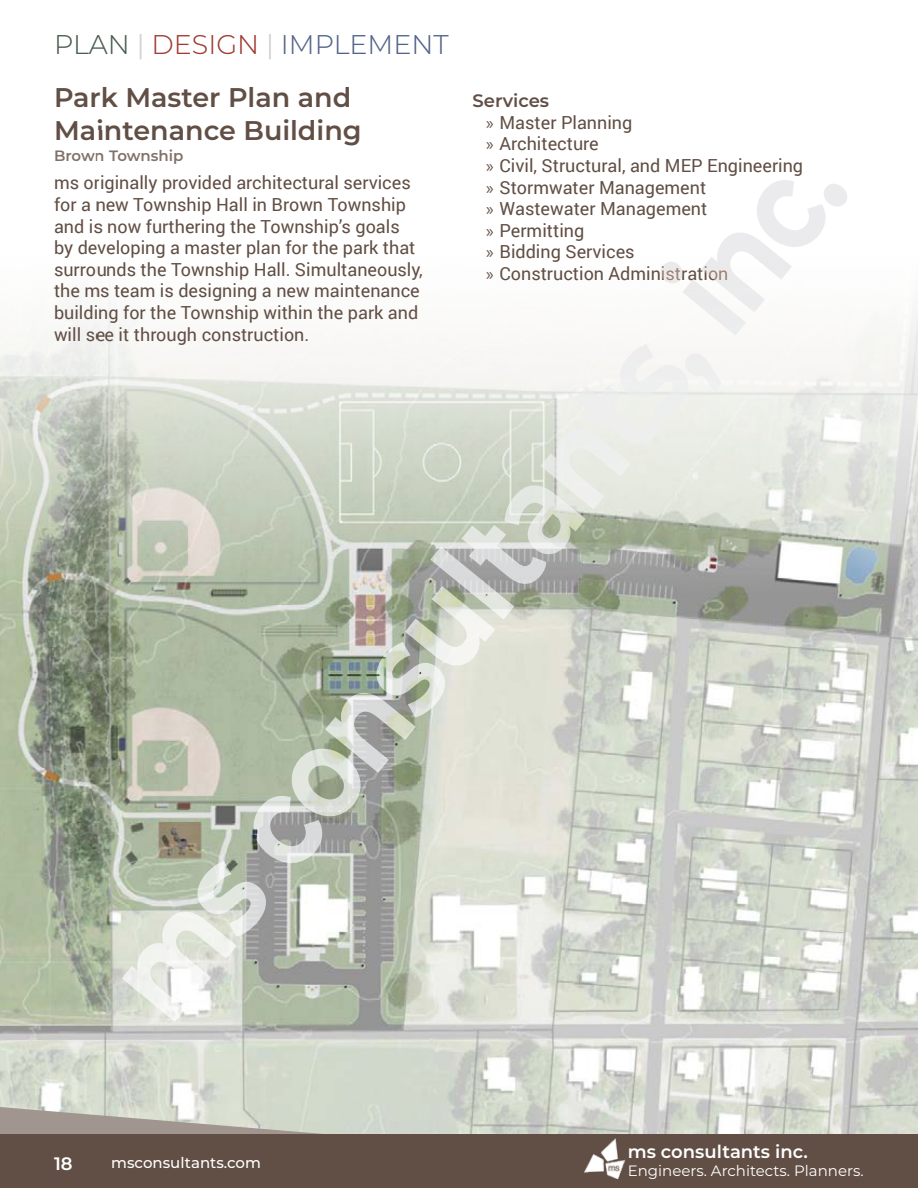
<style>
.page{position:relative;width:918px;height:1188px;background:#fff}
.page>*{position:absolute;margin:0;border:0;box-sizing:border-box;transform-origin:0 0}
.t1{font:700 127.5px "Montserrat";color:#e6e7e9;scale:.85 1}
.Subheader{font:600 27px/53.6px "Montserrat";color:#614e44}
.Text{font:18px/21.6px "Roboto";color:#614e44}
.t2{font:600 18px "Montserrat";color:#fff}
.Subheader-2{font:600 18px "Montserrat";color:#614e44}
.t3{font:15px "Montserrat";color:#fff}
.t4{font:500 15px "Montserrat";color:#fff}
.Location{font:600 15px "Montserrat";color:#817169}
.s1{font-weight:300;color:#475e50}
.s2{font-weight:300;color:#d7d3d0}
.s3{font-weight:300;color:#a53930}
.s4{font-weight:300;color:#50648c}
.s5{font-family:"Myriad Pro"}
</style>
<div class="page">
<div style="left:0;top:1134px;width:918px;height:54px;background:#614e44"></div>
<img style="left:584px;top:1139px;width:42px;height:39px">
<img style="left:0;top:302px;width:918px;height:832px">
<svg style="left:0;top:1107px;width:324px;height:27px;background:#bbb8af"></svg>
<h2 class="Subheader" style="left:54px;top:16px;width:396px"><span class="s1">PLAN</span> <span class="s2">|</span> <span class="s3">DESIGN</span> <span class="s2">|</span> <span class="s4">IMPLEMENT<br></span>Park Master Plan and</h2>
<p class="Subheader" style="left:54px;top:102px;width:309px">Maintenance Building</p>
<p class="Location" style="left:54px;top:145px;width:131px">Brown Township</p>
<p class="Text" style="left:54px;top:172px;width:370px">ms originally provided architectural services for a new Township Hall in Brown Township and is now furthering the Township’s goals by developing a master plan for the park that surrounds the Township Hall. Simultaneously, the ms team is designing a new maintenance building for the Township within the park and will see it through construction.</p>
<p class="Subheader-2" style="left:472px;top:88px;width:78px">Services</p>
<p class="Text" style="left:486px;top:111px;width:148px"><span class="s5">»</span> Master Planning</p>
<p class="Text" style="left:486px;top:132px;width:114px"><span class="s5">»</span> Architecture</p>
<p class="Text" style="left:486px;top:154px;width:319px"><span class="s5">»</span> Civil, Structural, and MEP Engineering</p>
<p class="Text" style="left:486px;top:176px;width:222px"><span class="s5">»</span> Stormwater Management</p>
<p class="Text" style="left:486px;top:197px;width:223px"><span class="s5">»</span> Wastewater Management</p>
<p class="Text" style="left:486px;top:219px;width:100px"><span class="s5">»</span> Permitting</p>
<p class="Text" style="left:486px;top:240px;width:150px"><span class="s5">»</span> Bidding Services</p>
<p class="Text" style="left:486px;top:262px;width:244px"><span class="s5">»</span> Construction Administration</p>
<h1 class="t1" style="left:65px;top:943px;width:1272px;rotate:-51deg">ms consultants, inc.</h1>
<p class="t2" style="left:54px;top:1151px;width:20px">18</p>
<p class="t4" style="left:111px;top:1152px;width:151px">msconsultants.com</p>
<p class="t2" style="left:628px;top:1139px;width:182px">ms consultants inc.</p>
<p class="t3" style="left:628px;top:1160px;width:237px">Engineers. Architects. Planners.</p>
</div>
